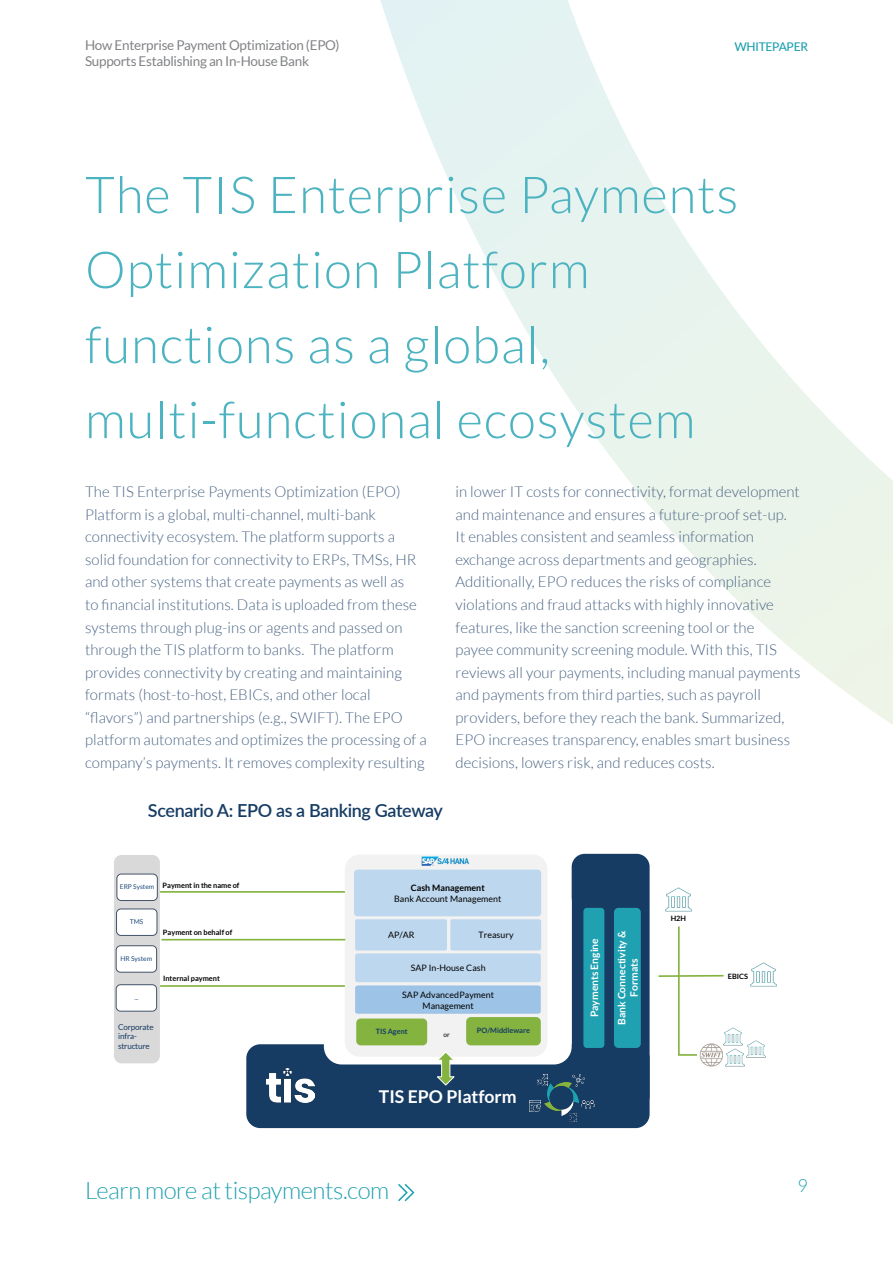
<style>
.page{position:relative;width:893px;height:1263px;background:#fff}
.page>*{position:absolute;margin:0;border:0;box-sizing:border-box;transform-origin:0 0}
.HIGHLIGHTED_BODY_12P{font:300 51px/75px "Lato";letter-spacing:.02em;color:#4cb3c0}
.BODY{font:300 24px "Lato";letter-spacing:-.02em;color:#21a1b0}
.BODY_12PT{font:600 18px "Lato";letter-spacing:-.02em;color:#173c64}
.t1{font:300 18px "Lato";color:#21a1b0}
.t2{font:700 17.7px "Lato";color:#fff}
.t3{font:300 17.25px "Calibri";color:#173c64}
.BODY-2{font:300 15px/22.5px "Lato";letter-spacing:.005em;color:#486383}
.t4{font:13.5px/16.2px "Lato";letter-spacing:-.02em;color:#808285}
.t5{font:500 12px "Lato";letter-spacing:-.02em;color:#1fa1b0}
.t6{font:700 10.35px/12.5px "Lato";color:#fff;text-align:center}
.t7{font:8.85px/11.1px "Lato";color:#000;text-align:center}
.t8{font:8.1px/9.6px "Lato";letter-spacing:-.02em;color:#173c64}
.t9{font:700 7.35px "Lato";color:#000}
.t10{font:700 7.35px "Lato";letter-spacing:.005em;color:#173c64}
.t11{font:6.6px "Lato";color:#1f497d}
.t12{font:6.6px "Lato";color:#000}
.s1{font-weight:700}
</style>
<div class="page">
<svg style="left:398px;top:1184px;width:16px;height:17px"></svg>
<svg style="left:380px;top:0;width:513px;height:725px"></svg>
<div style="left:572px;top:854px;width:78px;height:255px;background:#173c64;border-radius:13px"></div>
<div style="left:246px;top:1044px;width:404px;height:84px;background:#173c64;border-radius:14px"></div>
<div style="left:324px;top:885px;width:248px;height:179px;background:#fff;border-radius:18px"></div>
<svg style="left:678px;top:926px;width:19px;height:130px"></svg>
<img style="left:665px;top:887px;width:27px;height:25px">
<img style="left:699px;top:1043px;width:24px;height:24px">
<hr style="left:659px;top:975px;width:65px;height:2px;background:#84b340">
<div style="left:583px;top:908px;width:21px;height:140px;background:#20a1b1;border-radius:3px"></div>
<img style="left:750px;top:962px;width:27px;height:25px">
<img style="left:722px;top:1027px;width:21px;height:20px">
<img style="left:746px;top:1040px;width:20px;height:18px">
<img style="left:725px;top:1048px;width:20px;height:19px">
<div style="left:114px;top:855px;width:46px;height:208px;background:#d9d9d9;border-radius:8px"></div>
<div style="left:117px;top:909px;width:40px;height:26px;background:#fff;border-radius:4px"></div>
<div style="left:116px;top:909px;width:41px;height:27px;border:1px solid #44546a;border-radius:4px"></div>
<div style="left:116px;top:946px;width:41px;height:26px;background:#fff;border-radius:4px"></div>
<div style="left:116px;top:945px;width:41px;height:27px;border:1px solid #44546a;border-radius:4px"></div>
<div style="left:116px;top:985px;width:41px;height:26px;background:#fff;border-radius:4px"></div>
<div style="left:116px;top:984px;width:41px;height:27px;border:1px solid #44546a;border-radius:4px"></div>
<div style="left:117px;top:874px;width:40px;height:26px;background:#fff;border-radius:4px"></div>
<div style="left:117px;top:874px;width:41px;height:27px;border:1px solid #44546a;border-radius:4px"></div>
<hr style="left:160px;top:891px;width:185px;height:2px;background:#84b340">
<hr style="left:162px;top:939px;width:183px;height:1px;background:#84b340">
<hr style="left:160px;top:985px;width:185px;height:2px;background:#84b340">
<img style="left:545px;top:1082px;width:34px;height:33px">
<svg style="left:530px;top:1100px;width:10px;height:11px"></svg>
<svg style="left:345px;top:855px;width:203px;height:231px"></svg>
<svg style="left:572px;top:1074px;width:13px;height:12px"></svg>
<svg style="left:582px;top:1100px;width:12px;height:8px"></svg>
<svg style="left:569px;top:1113px;width:7px;height:8px"></svg>
<div style="left:614px;top:908px;width:27px;height:140px;background:#20a1b1;border-radius:4px"></div>
<img style="left:422px;top:856px;width:48px;height:11px">
<img style="left:267px;top:1068px;width:48px;height:35px">
<p class="t4" style="left:85px;top:36px;width:256px">How Enterprise Payment Optimization (EPO)<br>Supports Establishing an In-House Bank</p>
<p class="t5" style="left:734px;top:38px;width:75px">WHITEPAPER</p>
<p class="HIGHLIGHTED_BODY_12P" style="left:85px;top:157px;width:655px">The TIS Enterprise Payments<br>Optimization Platform functions as a global, multi-functional ecosystem</p>
<p class="BODY-2" style="left:85px;top:481px;width:343px">The TIS Enterprise Payments Optimization (EPO)<br>Platform is a global, multi-channel, multi-bank connectivity ecosystem. The platform supports a solid foundation for connectivity to ERPs, TMSs, HR and other systems that create payments as well as<br>to financial institutions. Data is uploaded from these systems through plug-ins or agents and passed on through the TIS platform to banks. The platform provides connectivity by creating and maintaining formats (host-to-host, EBICs, and other local “flavors”) and partnerships (e.g., SWIFT). The EPO platform automates and optimizes the processing of a company’s payments. It removes complexity resulting</p>
<p class="BODY-2" style="left:455px;top:481px;width:347px">in lower IT costs for connectivity, format development and maintenance and ensures a future-proof set-up.<br>It enables consistent and seamless information exchange across departments and geographies.<br>Additionally, EPO reduces the risks of compliance violations and fraud attacks with highly innovative features, like the sanction screening tool or the<br>payee community screening module. With this, TIS reviews all your payments, including manual payments and payments from third parties, such as payroll providers, before they reach the bank. Summarized, EPO increases transparency, enables smart business decisions, lowers risk, and reduces costs.</p>
<p class="BODY_12PT" style="left:148px;top:797px;width:297px">Scenario A: EPO as a Banking Gateway</p>
<p class="t3" style="left:149px;top:799px;width:259px">Scenario A: EPO as Banking Gateway</p>
<p class="t11" style="left:120px;top:883px;width:36px">ERP System</p>
<p class="t9" style="left:163px;top:881px;width:78px">Payment in the name of</p>
<p class="t11" style="left:130px;top:918px;width:15px">TMS</p>
<p class="t11" style="left:121px;top:955px;width:33px">HR System</p>
<p class="t11" style="left:134px;top:994px;width:6px">...</p>
<p class="t8" style="left:118px;top:1022px;width:37px">Corporate infra&shy;structure</p>
<p class="t9" style="left:163px;top:928px;width:71px">Payment on behalf of</p>
<p class="t9" style="left:163px;top:974px;width:58px">Internal payment</p>
<p class="t7" style="left:394px;top:882px;width:109px"><span class="s1">Cash Management<br></span>Bank Account Management</p>
<p class="t7" style="left:388px;top:929px;width:28px">AP/AR</p>
<p class="t7" style="left:479px;top:929px;width:37px">Treasury</p>
<p class="t7" style="left:411px;top:963px;width:76px">SAP In-House Cash</p>
<p class="t7" style="left:402px;top:989px;width:93px">SAP AdvancedPayment<br>Management</p>
<p class="t10" style="left:376px;top:1027px;width:33px">TIS Agent</p>
<p class="t10" style="left:477px;top:1026px;width:55px">PO/Middleware</p>
<p class="t12" style="left:444px;top:1030px;width:8px">or</p>
<p class="t2" style="left:379px;top:1086px;width:139px">TIS EPO Platform</p>
<p class="BODY" style="left:85px;top:1177px;width:306px">Learn more at tispayments.com</p>
<p class="t6" style="left:588px;top:1017px;width:81px;rotate:-90deg">Payments Engine</p>
<p class="t6" style="left:615px;top:1025px;width:96px;rotate:-90deg">Bank Connectivity &amp;<br>Formats</p>
<p class="t9" style="left:671px;top:914px;width:17px">H2H</p>
<p class="t9" style="left:728px;top:972px;width:22px">EBICS</p>
<p class="t1" style="left:797px;top:1176px;width:12px">9</p>
</div>
